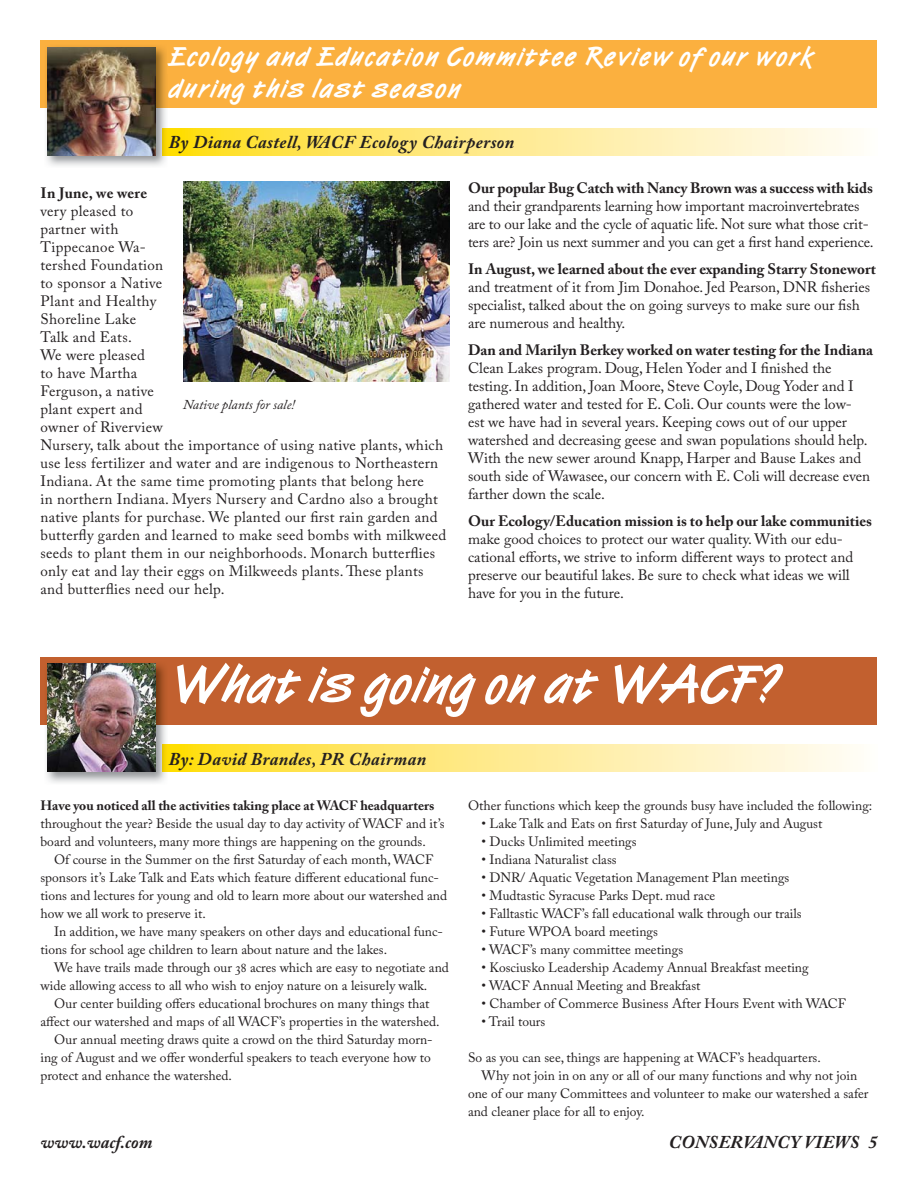
<style>
.page{position:relative;width:918px;height:1188px;background:#fff}
.page>*{position:absolute;margin:0;border:0;box-sizing:border-box;transform-origin:0 0}
.t1{font:700 54px "OPTI Vanilla";letter-spacing:-.015em;color:#fff}
.t2{font:700 27px/32.4px "OPTI Vanilla";letter-spacing:.045em;color:#fff}
.t3{font:italic 700 18px "Adobe Caslon Pro";letter-spacing:.025em;color:#231f20}
.t4{font:italic 700 18px "Adobe Caslon Pro";color:#231f20}
.t5{font:15px/18px "Adobe Caslon Pro";color:#231f20}
.t6{font:15px/18px "Adobe Caslon Pro";letter-spacing:.02em;color:#231f20}
.t7{font:700 15px "Adobe Caslon Pro";color:#231f20}
.t8{font:700 15px "Adobe Caslon Pro";letter-spacing:.02em;color:#231f20}
.t9{font:13.5px/18px "Adobe Caslon Pro";color:#231f20}
.t10{font:700 13.5px "Adobe Caslon Pro";color:#231f20}
.t11{font:italic 13.5px "Adobe Caslon Pro";color:#231f20}
</style>
<div class="page">
<div style="left:40px;top:40px;width:838px;height:68px;background:#fbb03f"></div>
<svg style="left:168px;top:128px;width:690px;height:27px;background:#ffeb8c"></svg>
<div style="left:40px;top:657px;width:838px;height:68px;background:#c2602f"></div>
<svg style="left:168px;top:745px;width:690px;height:27px;background:#ffeb8c"></svg>
<img style="left:46px;top:663px;width:122px;height:120px">
<img style="left:162px;top:745px;width:6px;height:27px">
<img style="left:47px;top:664px;width:108px;height:108px">
<img style="left:183px;top:181px;width:267px;height:200px">
<img style="left:46px;top:46px;width:122px;height:120px">
<svg style="left:167px;top:46px;width:1px;height:27px"></svg>
<img style="left:162px;top:128px;width:6px;height:27px">
<img style="left:47px;top:47px;width:108px;height:108px">
<h2 class="t2" style="left:169px;top:43px;width:646px">Ecology and Education Committee Review of our work during this last season</h2>
<h3 class="t3" style="left:169px;top:135px;width:347px">By Diana Castell, WACF Ecology Chairperson</h3>
<p class="t7" style="left:468px;top:183px;width:406px">Our popular Bug Catch with Nancy Brown was a success with kids</p>
<p class="t5" style="left:468px;top:199px;width:407px">and their grandparents learning how important macroinvertebrates are to our lake and the cycle of aquatic life. Not sure what those crit&shy;ters are? Join us next summer and you can get a first hand experience.</p>
<p class="t7" style="left:468px;top:264px;width:410px">In August, we learned about the ever expanding Starry Stonewort</p>
<p class="t5" style="left:468px;top:280px;width:404px">and treatment of it from Jim Donahoe. Jed Pearson, DNR fisheries specialist, talked about the on going surveys to make sure our fish are numerous and healthy.</p>
<p class="t7" style="left:468px;top:345px;width:407px">Dan and Marilyn Berkey worked on water testing for the Indiana</p>
<p class="t5" style="left:468px;top:361px;width:404px">Clean Lakes program. Doug, Helen Yoder and I finished the testing. In addition, Joan Moore, Steve Coyle, Doug Yoder and I gathered water and tested for E. Coli. Our counts were the low&shy;est we have had in several years. Keeping cows out of our upper watershed and decreasing geese and swan populations should help.<br>With the new sewer around Knapp, Harper and Bause Lakes and south side of Wawasee, our concern with E. Coli will decrease even farther down the scale.</p>
<p class="t7" style="left:468px;top:516px;width:405px">Our Ecology/Education mission is to help our lake communities</p>
<p class="t5" style="left:468px;top:532px;width:387px">make good choices to protect our water quality. With our edu&shy;cational efforts, we strive to inform different ways to protect and preserve our beautiful lakes. Be sure to check what ideas we will have for you in the future.</p>
<p class="t8" style="left:40px;top:187px;width:108px">In June, we were</p>
<p class="t6" style="left:40px;top:204px;width:407px">very pleased to<br>partner with<br>Tippecanoe Wa-<br>tershed Foundation<br>to sponsor a Native<br>Plant and Healthy<br>Shoreline Lake<br>Talk and Eats.<br>We were pleased<br>to have Martha<br>Ferguson, a native<br>plant expert and<br>owner of Riverview<br>Nursery, talk about the importance of using native plants, which use less fertilizer and water and are indigenous to Northeastern Indiana. At the same time promoting plants that belong here<br>in northern Indiana. Myers Nursery and Cardno also a brought native plants for purchase. We planted our first rain garden and butterfly garden and learned to make seed bombs with milkweed seeds to plant them in our neighborhoods. Monarch butterflies only eat and lay their eggs on Milkweeds plants. These plants and butterflies need our help.</p>
<p class="t11" style="left:183px;top:399px;width:114px">Native plants for sale!</p>
<h1 class="t1" style="left:169px;top:665px;width:611px">What is going on at WACF?</h1>
<h3 class="t3" style="left:169px;top:752px;width:259px">By: David Brandes, PR Chairman</h3>
<p class="t10" style="left:40px;top:800px;width:395px">Have you noticed all the activities taking place at WACF headquarters</p>
<p class="t9" style="left:40px;top:816px;width:406px">throughout the year? Beside the usual day to day activity of WACF and it’s board and volunteers, many more things are happening on the grounds.</p>
<p class="t9" style="left:40px;top:852px;width:408px;text-indent:14px">Of course in the Summer on the first Saturday of each month, WACF sponsors it’s Lake Talk and Eats which feature different educational func&shy;tions and lectures for young and old to learn more about our watershed and how we all work to preserve it.</p>
<p class="t9" style="left:40px;top:924px;width:404px;text-indent:14px">In addition, we have many speakers on other days and educational func&shy;tions for school age children to learn about nature and the lakes.</p>
<p class="t9" style="left:40px;top:960px;width:410px;text-indent:14px">We have trails made through our 38 acres which are easy to negotiate and wide allowing access to all who wish to enjoy nature on a leisurely walk.</p>
<p class="t9" style="left:54px;top:996px;width:377px">Our center building offers educational brochures on many things that</p>
<p class="t9" style="left:40px;top:1014px;width:401px">affect our watershed and maps of all WACF’s properties in the watershed.</p>
<p class="t9" style="left:54px;top:1032px;width:380px">Our annual meeting draws quite a crowd on the third Saturday morn-</p>
<p class="t9" style="left:40px;top:1050px;width:392px">ing of August and we offer wonderful speakers to teach everyone how to</p>
<p class="t9" style="left:40px;top:1068px;width:193px">protect and enhance the watershed.</p>
<p class="t9" style="left:468px;top:798px;width:406px">Other functions which keep the grounds busy have included the following:</p>
<p class="t9" style="left:482px;top:816px;width:342px">• Lake Talk and Eats on first Saturday of June, July and August</p>
<p class="t9" style="left:482px;top:834px;width:157px">• Ducks Unlimited meetings</p>
<p class="t9" style="left:482px;top:852px;width:137px">• Indiana Naturalist class</p>
<p class="t9" style="left:482px;top:870px;width:309px">• DNR/ Aquatic Vegetation Management Plan meetings</p>
<p class="t9" style="left:482px;top:888px;width:235px">• Mudtastic Syracuse Parks Dept. mud race</p>
<p class="t9" style="left:482px;top:906px;width:322px">• Falltastic WACF’s fall educational walk through our trails</p>
<p class="t9" style="left:482px;top:924px;width:178px">• Future WPOA board meetings</p>
<p class="t9" style="left:482px;top:942px;width:203px">• WACF’s many committee meetings</p>
<p class="t9" style="left:482px;top:960px;width:329px">• Kosciusko Leadership Academy Annual Breakfast meeting</p>
<p class="t9" style="left:482px;top:978px;width:221px">• WACF Annual Meeting and Breakfast</p>
<p class="t9" style="left:482px;top:996px;width:366px">• Chamber of Commerce Business After Hours Event with WACF</p>
<p class="t9" style="left:482px;top:1014px;width:65px">• Trail tours</p>
<p class="t9" style="left:468px;top:1050px;width:354px">So as you can see, things are happening at WACF’s headquarters.</p>
<p class="t9" style="left:482px;top:1068px;width:377px">Why not join in on any or all of our many functions and why not join</p>
<p class="t9" style="left:468px;top:1086px;width:402px">one of our many Committees and volunteer to make our watershed a safer</p>
<p class="t9" style="left:468px;top:1104px;width:178px">and cleaner place for all to enjoy.</p>
<h3 class="t4" style="left:40px;top:1134px;width:114px">www.wacf.com</h3>
<h3 class="t3" style="left:669px;top:1134px;width:210px">CONSERVANCY VIEWS 5</h3>
</div>
